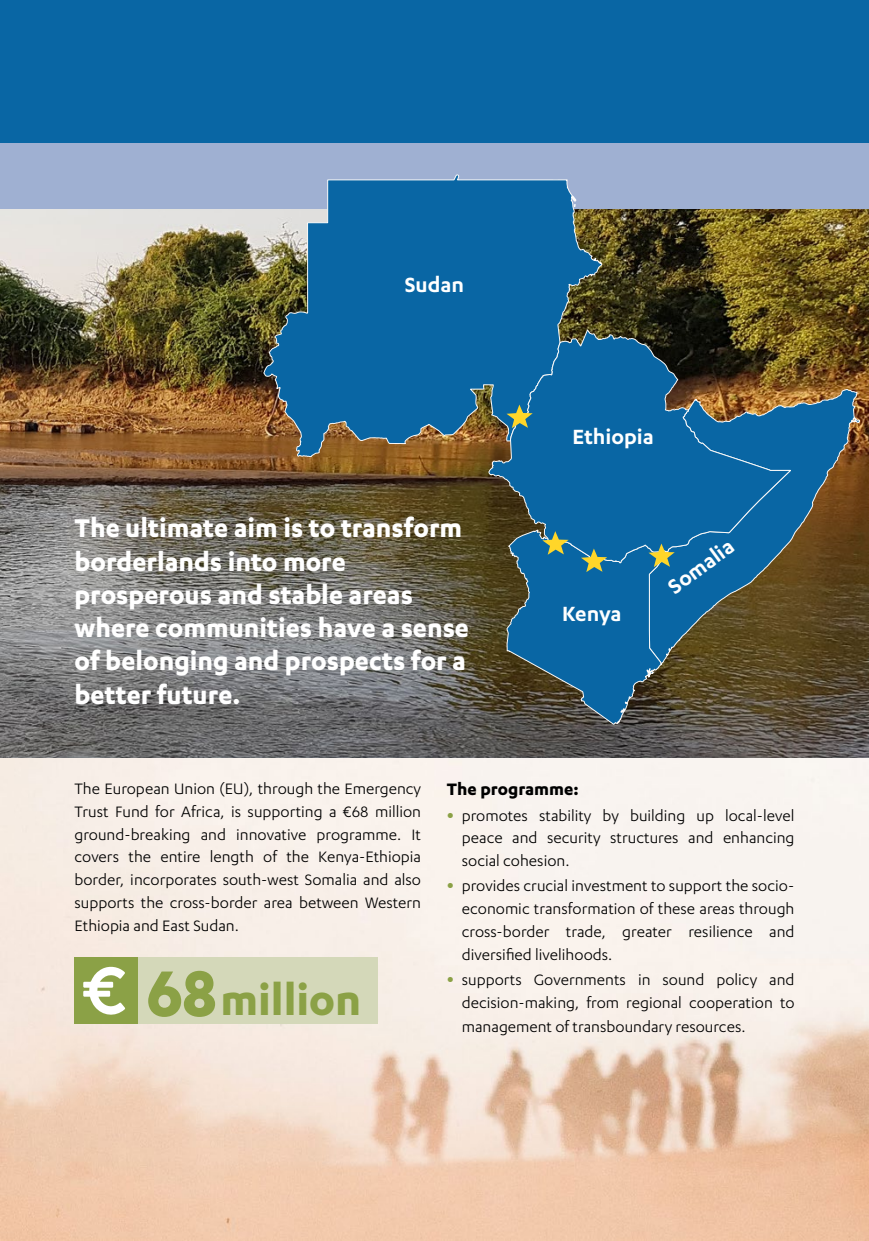
<style>
.page{position:relative;width:869px;height:1241px;background:#fff}
.page>*{position:absolute;margin:0;border:0;box-sizing:border-box;transform-origin:0 0}
.t1{font:700 49px "Karbon";color:#8ba146}
.t2{font:700 29.75px/33.2px "Karbon";color:#fff}
.t3{font:600 23.8px "Karbon";color:#fff}
.t4{font:700 19.25px "Karbon";color:#000}
.t5{font:17.5px/22.8px "Karbon";color:#000;text-align:justify}
.s1{font-size:75.08px}
.s2{font-weight:700;font-size:21px;color:#8ba146}
</style>
<div class="page">
<img style="left:0;top:756px;width:868px;height:484px">
<img style="left:0;top:208px;width:868px;height:548px">
<div style="left:0;top:67px;width:868px;height:141px;background:#9fb0d2"></div>
<div style="left:0;top:0;width:868px;height:142px;background:#0966a4"></div>
<div style="left:74px;top:957px;width:64px;height:66px;background:#8ba146"></div>
<div style="left:138px;top:957px;width:239px;height:66px;background:#d4d8b9"></div>
<svg style="left:83px;top:966px;width:42px;height:49px"></svg>
<svg style="left:263px;top:174px;width:339px;height:299px;background:#2f6c8f"></svg>
<svg style="left:674px;top:388px;width:186px;height:278px;background:#4c5347"></svg>
<svg style="left:487px;top:324px;width:305px;height:239px;background:#215f83"></svg>
<svg style="left:506px;top:404px;width:26px;height:24px"></svg>
<svg style="left:505px;top:528px;width:169px;height:198px;background:#246183"></svg>
<h3 class="t3" style="left:404px;top:271px;width:61px">Sudan</h3>
<h2 class="t2" style="left:74px;top:510px;width:396px">The ultimate aim is to transform borderlands into more prosperous and stable areas where communities have a sense of belonging and prospects for a better future.</h2>
<h3 class="t3" style="left:572px;top:423px;width:83px">Ethiopia</h3>
<h3 class="t3" style="left:561px;top:600px;width:61px">Kenya</h3>
<h3 class="t3" style="left:662px;top:578px;width:77px;rotate:-37deg">Somalia</h3>
<p class="t5" style="left:74px;top:776px;width:348px">The European Union (EU), through the Emergency Trust Fund for Africa, is supporting a €68 million ground-breaking and innovative programme. It covers the entire length of the Kenya-Ethiopia border, incorporates south-west Somalia and also supports the cross-border area between Western Ethiopia and East Sudan.</p>
<h1 class="t1" style="left:146px;top:971px;width:216px"><span class="s1">68</span>million</h1>
<p class="t4" style="left:446px;top:778px;width:133px">The programme:</p>
<p class="t5" style="left:461px;top:803px;width:334px;text-indent:-15px"><span class="s2">•</span> promotes stability by building up local-level peace and security structures and enhancing social cohesion.</p>
<p class="t5" style="left:461px;top:874px;width:334px;text-indent:-15px"><span class="s2">•</span> provides crucial investment to support the socio&shy;economic transformation of these areas through cross-border trade, greater resilience and diversified livelihoods.</p>
<p class="t5" style="left:446px;top:967px;width:349px;text-align:right"><span class="s2">•</span> supports Governments in sound policy and decision-making, from regional cooperation to</p>
<p class="t5" style="left:461px;top:1014px;width:285px">management of transboundary resources.</p>
</div>
